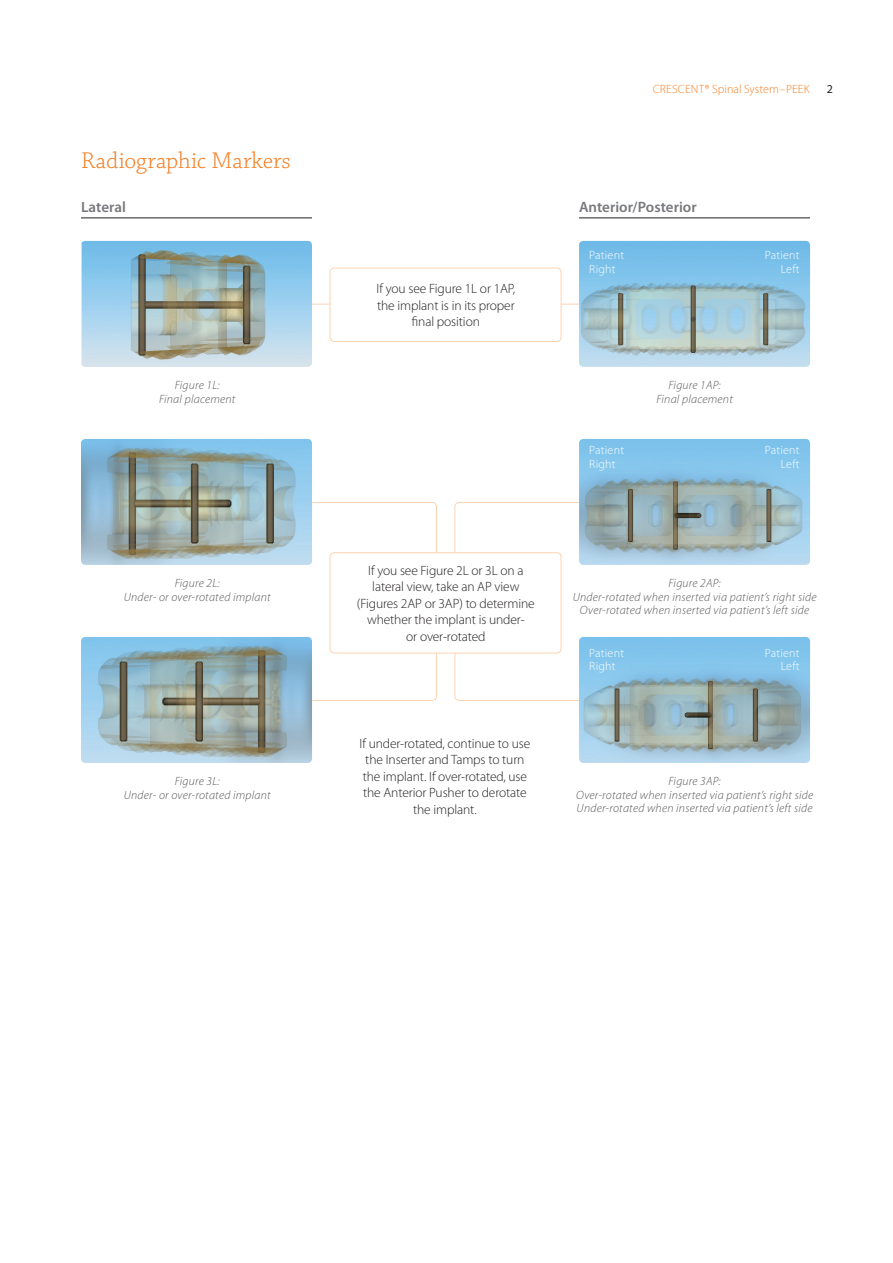
<style>
.page{position:relative;width:893px;height:1263px;background:#fff}
.page>*{position:absolute;margin:0;border:0;box-sizing:border-box;transform-origin:0 0}
.t1{font:300 24px "Chaparral Pro";color:#f48026}
.t2{font:600 15px "Myriad Pro";color:#76787b}
.t3{font:300 13.5px/16.5px "Myriad Pro";letter-spacing:-.01em;color:#231f20;text-align:center}
.t4{font:italic 300 12px/13.5px "Myriad Pro";letter-spacing:.02em;color:#57585a;text-align:center}
.t5{font:300 12px/13.5px "Myriad Pro";letter-spacing:.02em;color:#fff}
.t6{font:300 12px "Myriad Pro";letter-spacing:.015em;color:#f48026}
.t7{font:12px "Myriad Pro";color:#231f20}
</style>
<div class="page">
<hr style="left:81px;top:217px;width:231px;height:1px;background:#231f20">
<hr style="left:579px;top:217px;width:231px;height:1px;background:#231f20">
<hr style="left:296px;top:304px;width:333px;height:1px;background:#fdd4b2">
<div style="left:330px;top:268px;width:231px;height:74px;background:#fff;border-radius:4px"></div>
<div style="left:330px;top:268px;width:231px;height:74px;border:1px solid #fdd4b2;border-radius:4px"></div>
<img style="left:82px;top:241px;width:230px;height:126px">
<img style="left:579px;top:241px;width:231px;height:126px">
<svg style="left:312px;top:502px;width:125px;height:199px"></svg>
<img style="left:81px;top:439px;width:231px;height:126px">
<img style="left:81px;top:637px;width:231px;height:126px">
<svg style="left:454px;top:502px;width:125px;height:199px"></svg>
<div style="left:330px;top:553px;width:231px;height:100px;background:#fff;border-radius:4px"></div>
<div style="left:330px;top:552px;width:231px;height:101px;border:1px solid #fdd4b2;border-radius:4px"></div>
<img style="left:579px;top:637px;width:231px;height:126px">
<img style="left:579px;top:439px;width:231px;height:126px">
<p class="t6" style="left:653px;top:82px;width:159px">CRESCENT® Spinal System–PEEK</p>
<p class="t7" style="left:827px;top:81px;width:8px">2</p>
<h1 class="t1" style="left:81px;top:147px;width:211px">Radiographic Markers</h1>
<p class="t2" style="left:81px;top:197px;width:47px">Lateral</p>
<p class="t2" style="left:579px;top:197px;width:119px">Anterior/Posterior</p>
<p class="t5" style="left:589px;top:249px;width:36px">Patient<br>Right</p>
<p class="t5" style="left:765px;top:249px;width:36px;text-align:right">Patient<br>Left</p>
<p class="t3" style="left:377px;top:281px;width:140px">If you see Figure 1L or 1AP, the implant is in its proper final position</p>
<p class="t4" style="left:159px;top:379px;width:78px">Figure 1L:<br>Final placement</p>
<p class="t4" style="left:656px;top:379px;width:78px">Figure 1AP:<br>Final placement</p>
<p class="t5" style="left:589px;top:444px;width:36px">Patient<br>Right</p>
<p class="t5" style="left:765px;top:444px;width:36px;text-align:right">Patient<br>Left</p>
<p class="t4" style="left:124px;top:577px;width:149px">Figure 2L:<br>Under- or over-rotated implant</p>
<p class="t3" style="left:357px;top:562px;width:179px">If you see Figure 2L or 3L on a lateral view, take an AP view (Figures 2AP or 3AP) to determine whether the implant is under-<br>or over-rotated</p>
<p class="t4" style="left:573px;top:577px;width:245px">Figure 2AP:<br>Under-rotated when inserted via patient’s right side<br>Over-rotated when inserted via patient’s left side</p>
<p class="t5" style="left:589px;top:646px;width:36px">Patient<br>Right</p>
<p class="t5" style="left:765px;top:646px;width:36px;text-align:right">Patient<br>Left</p>
<p class="t4" style="left:124px;top:775px;width:149px">Figure 3L:<br>Under- or over-rotated implant</p>
<p class="t3" style="left:360px;top:735px;width:172px">If under-rotated, continue to use the Inserter and Tamps to turn the implant. If over-rotated, use the Anterior Pusher to derotate the implant.</p>
<p class="t4" style="left:576px;top:775px;width:239px">Figure 3AP:<br>Over-rotated when inserted via patient’s right side<br>Under-rotated when inserted via patient’s left side</p>
</div>
